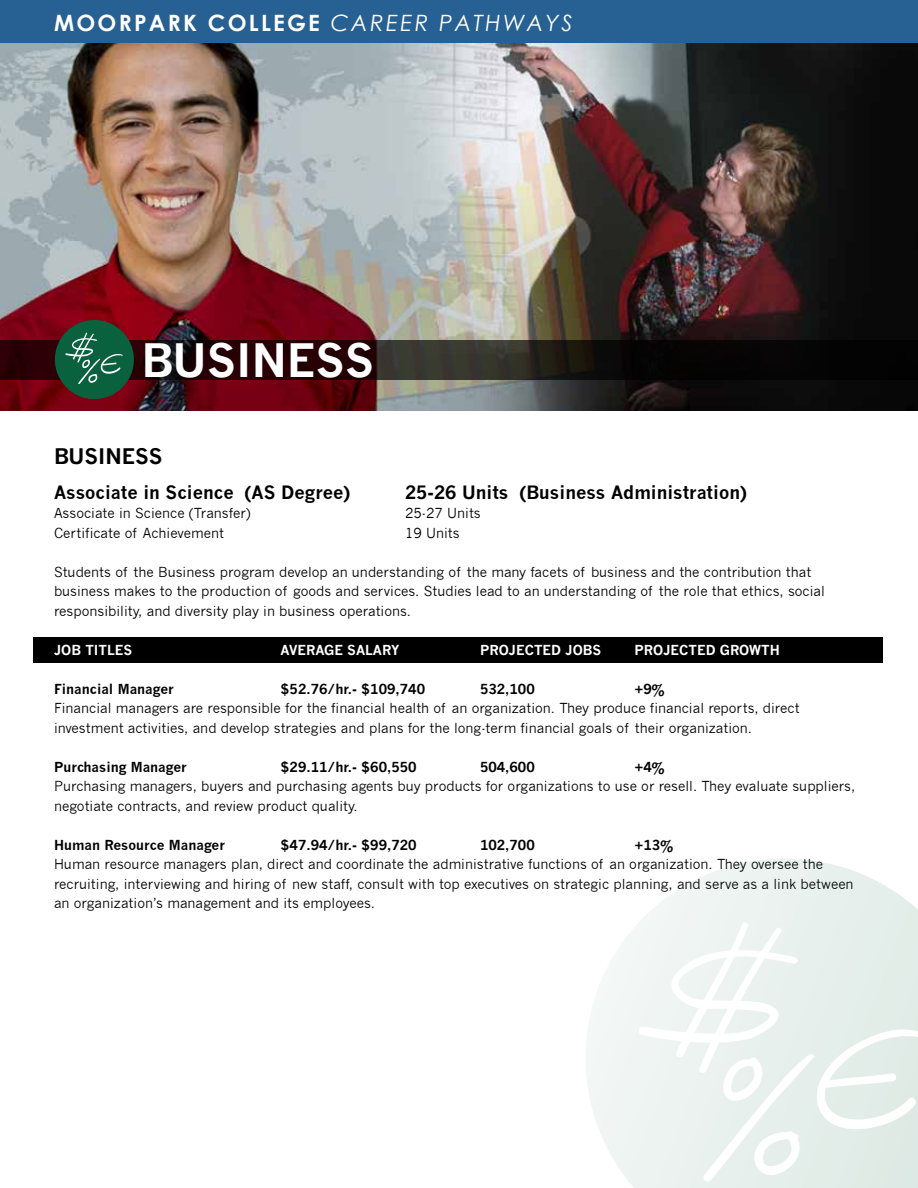
<style>
.page{position:relative;width:918px;height:1188px;background:#fff}
.page>*{position:absolute;margin:0;border:0;box-sizing:border-box;transform-origin:0 0}
.t1{font:700 45px "News Gothic";color:#fff}
.t2{font:700 22.5px "Century Gothic";letter-spacing:.1em;color:#fff}
.t3{font:700 21px "News Gothic";color:#000}
.t4{font:700 18px "News Gothic";color:#000}
.t5{font:13.5px/19.5px "News Gothic";color:#000}
.t6{font:700 13.5px "News Gothic";color:#000}
.t7{font:700 13.5px "News Gothic";color:#fff}
.s1{font-weight:400;font-style:italic}
</style>
<div class="page">
<div style="left:33px;top:637px;width:850px;height:26px;background:#000"></div>
<img style="left:0;top:43px;width:918px;height:367px">
<div style="left:0;top:0;width:918px;height:43px;background:#276092"></div>
<svg style="left:0;top:340px;width:918px;height:40px;background:#1a0e0d"></svg>
<div style="left:55px;top:320px;width:79px;height:79px;background:#09613d;border-radius:50%"></div>
<svg style="left:65px;top:332px;width:58px;height:52px"></svg>
<svg style="left:586px;top:859px;width:332px;height:329px;fill:#f1f6f4"></svg>
<svg style="left:637px;top:921px;width:281px;height:263px"></svg>
<h2 class="t2" style="left:54px;top:8px;width:520px">MOORPARK COLLEGE <span class="s1">CAREER PATHWAYS</span></h2>
<h1 class="t1" style="left:141px;top:333px;width:234px">BUSINESS</h1>
<h3 class="t3" style="left:54px;top:443px;width:110px">BUSINESS</h3>
<h3 class="t4" style="left:54px;top:481px;width:298px">Associate in Science (AS Degree)</h3>
<h3 class="t4" style="left:405px;top:481px;width:343px">25-26 Units (Business Administration)</h3>
<p class="t5" style="left:54px;top:504px;width:198px">Associate in Science (Transfer)</p>
<p class="t5" style="left:405px;top:504px;width:77px">25-27 Units</p>
<p class="t5" style="left:54px;top:523px;width:171px">Certificate of Achievement</p>
<p class="t5" style="left:405px;top:523px;width:56px">19 Units</p>
<p class="t5" style="left:54px;top:562px;width:772px">Students of the Business program develop an understanding of the many facets of business and the contribution that business makes to the production of goods and services. Studies lead to an understanding of the role that ethics, social responsibility, and diversity play in business operations.</p>
<p class="t7" style="left:54px;top:642px;width:80px">JOB TITLES</p>
<p class="t7" style="left:281px;top:642px;width:121px">AVERAGE SALARY</p>
<p class="t7" style="left:480px;top:642px;width:123px">PROJECTED JOBS</p>
<p class="t7" style="left:634px;top:642px;width:147px">PROJECTED GROWTH</p>
<p class="t6" style="left:54px;top:681px;width:121px">Financial Manager</p>
<p class="t6" style="left:281px;top:681px;width:146px">$52.76/hr.- $109,740</p>
<p class="t6" style="left:480px;top:681px;width:56px">532,100</p>
<p class="t6" style="left:634px;top:681px;width:32px">+9%</p>
<p class="t5" style="left:54px;top:699px;width:747px">Financial managers are responsible for the financial health of an organization. They produce financial reports, direct investment activities, and develop strategies and plans for the long-term financial goals of their organization.</p>
<p class="t6" style="left:54px;top:759px;width:135px">Purchasing Manager</p>
<p class="t6" style="left:281px;top:759px;width:138px">$29.11/hr.- $60,550</p>
<p class="t6" style="left:480px;top:759px;width:56px">504,600</p>
<p class="t6" style="left:634px;top:759px;width:32px">+4%</p>
<p class="t5" style="left:54px;top:777px;width:803px">Purchasing managers, buyers and purchasing agents buy products for organizations to use or resell. They evaluate suppliers, negotiate contracts, and review product quality.</p>
<p class="t6" style="left:54px;top:837px;width:173px">Human Resource Manager</p>
<p class="t6" style="left:281px;top:837px;width:138px">$47.94/hr.- $99,720</p>
<p class="t6" style="left:480px;top:837px;width:56px">102,700</p>
<p class="t6" style="left:634px;top:837px;width:40px">+13%</p>
<p class="t5" style="left:54px;top:855px;width:801px">Human resource managers plan, direct and coordinate the administrative functions of an organization. They oversee the recruiting, interviewing and hiring of new staff, consult with top executives on strategic planning, and serve as a link between an organization’s management and its employees.</p>
</div>
